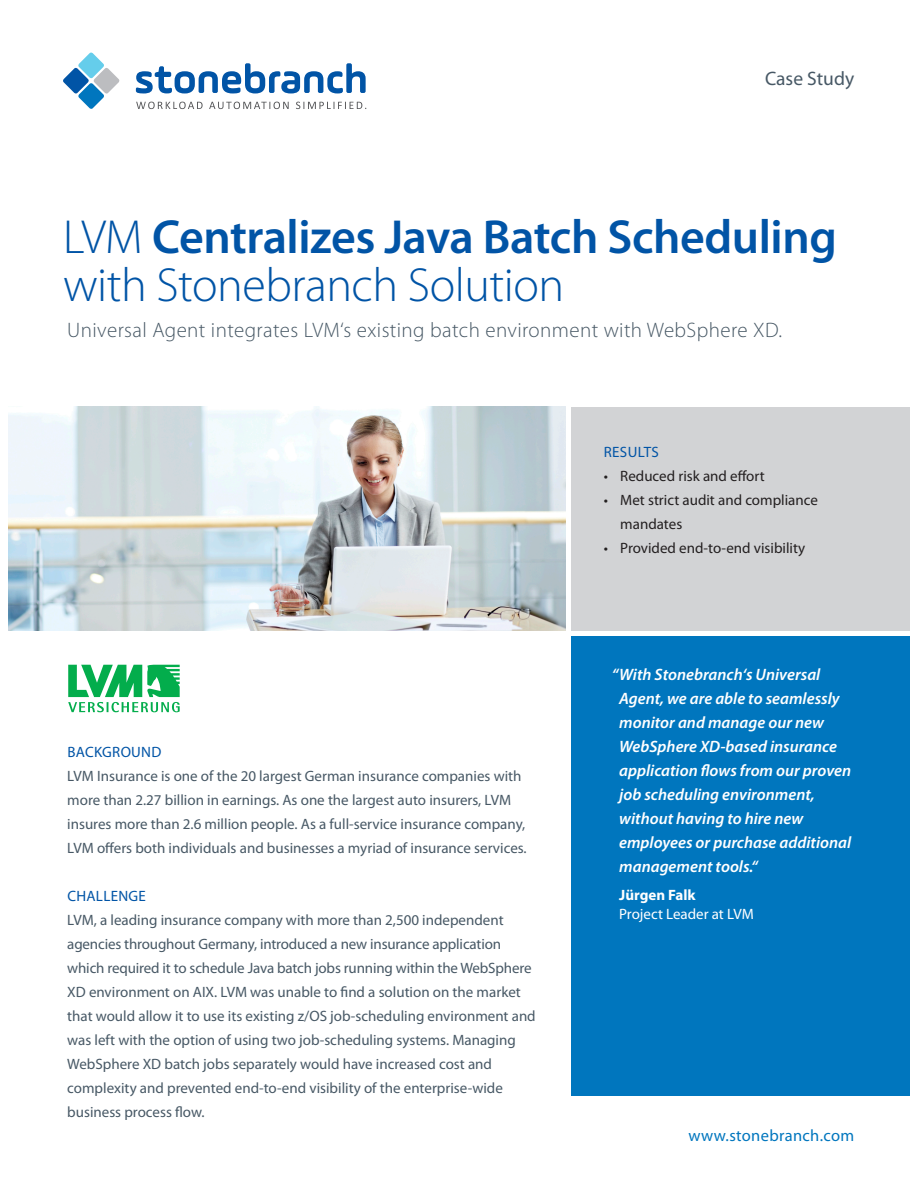
<style>
.page{position:relative;width:918px;height:1188px;background:#fff}
.page>*{position:absolute;margin:0;border:0;box-sizing:border-box;transform-origin:0 0}
.t1{font:600 48px/48px "Myriad Pro";letter-spacing:-.01em;color:#0154a6}
.t2{font:300 21px "Myriad Pro";letter-spacing:.02em;color:#475865}
.t3{font:19.5px "Myriad Pro";color:#475865}
.t4{font:italic 600 16.5px/24px "Myriad Pro";color:#fff}
.t5{font:16.5px "Myriad Pro";letter-spacing:.02em;color:#0076be}
.t6{font:15px/24px "Myriad Pro";color:#475865}
.t7{font:15px/24px "Myriad Pro";color:#231f20}
.t8{font:15px "Myriad Pro";letter-spacing:.02em;color:#0154a6}
.t9{font:15px "Myriad Pro";color:#fff}
.t10{font:700 15px "Myriad Pro";color:#fff}
.s1{font-weight:300}
</style>
<div class="page">
<div style="left:572px;top:636px;width:338px;height:460px;background:#0076be"></div>
<div style="left:572px;top:407px;width:338px;height:224px;background:#d2d3d5"></div>
<img style="left:9px;top:407px;width:557px;height:224px">
<svg style="left:68px;top:665px;width:112px;height:47px"></svg>
<svg style="left:63px;top:53px;width:57px;height:56px"></svg>
<svg style="left:136px;top:63px;width:230px;height:30px"></svg>
<svg style="left:136px;top:102px;width:67px;height:7px"></svg>
<svg style="left:209px;top:102px;width:80px;height:7px"></svg>
<svg style="left:296px;top:102px;width:70px;height:7px"></svg>
<p class="t3" style="left:765px;top:66px;width:91px">Case Study</p>
<p class="t1" style="left:63px;top:212px;width:775px"><span class="s1">LVM</span> Centralizes Java Batch Scheduling <span class="s1">with Stonebranch Solution</span></p>
<p class="t2" style="left:67px;top:317px;width:716px">Universal Agent integrates LVM‘s existing batch environment with WebSphere XD.</p>
<p class="t8" style="left:67px;top:743px;width:96px">BACKGROUND</p>
<p class="t6" style="left:67px;top:764px;width:461px">LVM Insurance is one of the 20 largest German insurance companies with more than 2.27 billion in earnings. As one the largest auto insurers, LVM insures more than 2.6 million people. As a full-service insurance company, LVM offers both individuals and businesses a myriad of insurance services.</p>
<p class="t8" style="left:67px;top:887px;width:80px">CHALLENGE</p>
<p class="t6" style="left:67px;top:908px;width:470px">LVM, a leading insurance company with more than 2,500 independent agencies throughout Germany, introduced a new insurance application which required it to schedule Java batch jobs running within the WebSphere XD environment on AIX. LVM was unable to find a solution on the market that would allow it to use its existing z/OS job-scheduling environment and was left with the option of using two job-scheduling systems. Managing WebSphere XD batch jobs separately would have increased cost and complexity and prevented end-to-end visibility of the enterprise-wide business process flow.</p>
<p class="t8" style="left:604px;top:443px;width:56px">RESULTS</p>
<p class="t7" style="left:604px;top:464px;width:163px">• Reduced risk and effort</p>
<p class="t7" style="left:620px;top:488px;width:199px;text-indent:-16px">• Met strict audit and compliance mandates</p>
<p class="t7" style="left:604px;top:536px;width:203px">• Provided end-to-end visibility</p>
<p class="t4" style="left:619px;top:662px;width:234px;text-indent:-8px">“With Stonebranch‘s Universal<br>Agent, we are able to seamlessly monitor and manage our new<br>WebSphere XD-based insurance application flows from our proven job scheduling environment, without having to hire new employees or purchase additional management tools.“</p>
<p class="t10" style="left:619px;top:885px;width:78px">Jürgen Falk</p>
<p class="t9" style="left:619px;top:905px;width:136px">Project Leader at LVM</p>
<p class="t5" style="left:688px;top:1125px;width:167px">www.stonebranch.com</p>
</div>
